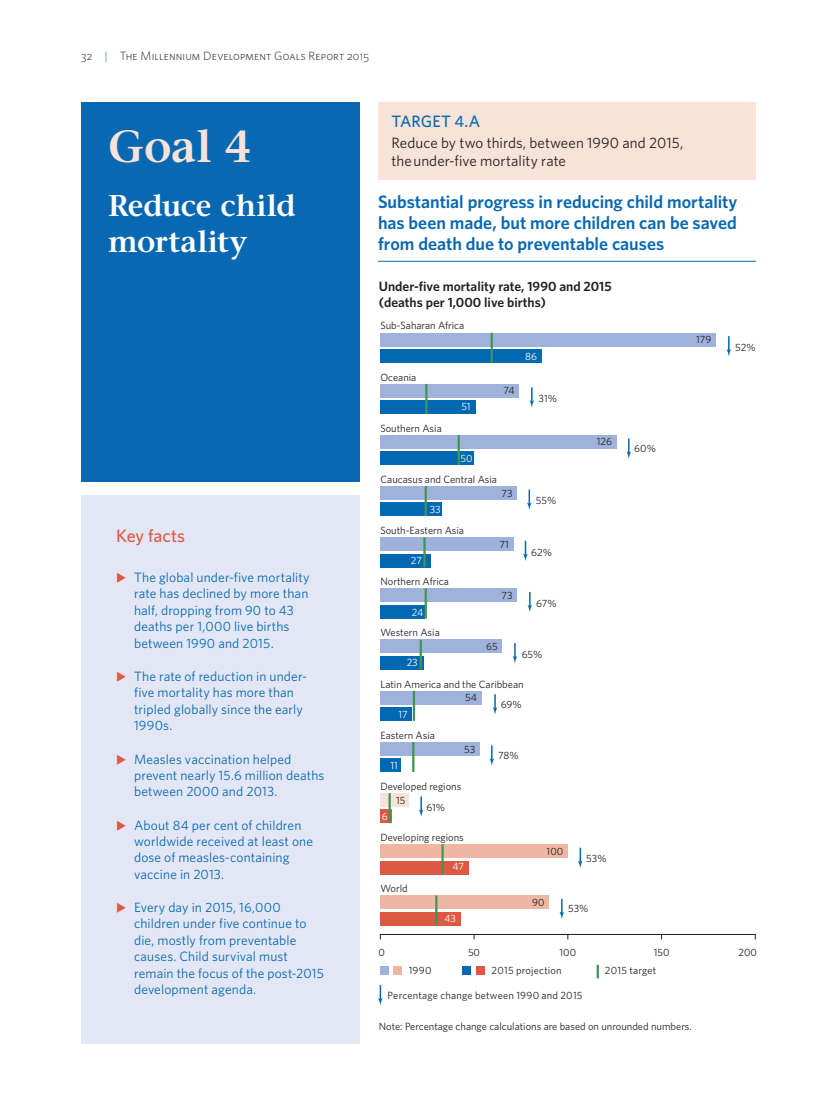
<style>
.page{position:relative;width:837px;height:1107px;background:#fff}
.page>*{position:absolute;margin:0;border:0;box-sizing:border-box;transform-origin:0 0}
.t1{font:600 45px "Stone Serif Std";color:#f9e2d7}
.t2{font:600 30px/36px "Stone Serif Std";letter-spacing:-.01em;color:#fff}
.t3{font:600 18px/21px "Whitney";color:#0868b1;text-align:justify}
.t4{font:500 18px "Whitney";letter-spacing:-.005em;color:#dd5b42}
.t5{font:500 16.5px "Whitney";letter-spacing:.005em;color:#0868b1}
.t6{font:15px/18px "Whitney";letter-spacing:.005em;color:#231f20}
.t7{font:13.5px/16.5px "Whitney";letter-spacing:.01em;color:#0868b1}
.t8{font:600 13.5px/16.2px "Whitney";color:#231f20}
.t9{font:12px "Whitney Light SC";letter-spacing:.015em;color:#231f20}
.t10{font:10.5px "Whitney";color:#231f20}
.t11{font:10.5px "Whitney";letter-spacing:.02em;color:#231f20}
.t12{font:10.5px "Whitney";color:#fff}
.s1{color:#0868b1}
</style>
<div class="page">
<div style="left:81px;top:495px;width:279px;height:549px;background:#e3e7f5"></div>
<div style="left:81px;top:102px;width:279px;height:380px;background:#0868b1"></div>
<hr style="left:378px;top:261px;width:378px;height:1px;background:#0868b1">
<div style="left:378px;top:102px;width:378px;height:78px;background:#f9e2d7"></div>
<div style="left:380px;top:966px;width:9px;height:9px;background:#9fb2db"></div>
<div style="left:393px;top:966px;width:9px;height:9px;background:#efb7a3"></div>
<div style="left:462px;top:966px;width:9px;height:9px;background:#0268b1"></div>
<div style="left:476px;top:966px;width:9px;height:9px;background:#dc5a41"></div>
<svg style="left:597px;top:965px;width:2px;height:13px"></svg>
<hr style="left:380px;top:934px;width:375px;height:1px;background:#231f20">
<div style="left:380px;top:912px;width:81px;height:13px;background:#dc5a41"></div>
<div style="left:380px;top:895px;width:169px;height:14px;background:#efb7a3"></div>
<div style="left:380px;top:861px;width:88px;height:13px;background:#dc5a41"></div>
<div style="left:380px;top:844px;width:188px;height:14px;background:#efb7a3"></div>
<div style="left:380px;top:810px;width:12px;height:13px;background:#dc5a41"></div>
<div style="left:380px;top:793px;width:28px;height:14px;background:#f9e2d7"></div>
<div style="left:380px;top:759px;width:21px;height:13px;background:#0268b1"></div>
<div style="left:380px;top:742px;width:100px;height:14px;background:#9fb2db"></div>
<div style="left:380px;top:707px;width:32px;height:14px;background:#0268b1"></div>
<div style="left:380px;top:691px;width:102px;height:13px;background:#9fb2db"></div>
<div style="left:380px;top:656px;width:43px;height:14px;background:#0268b1"></div>
<div style="left:380px;top:640px;width:122px;height:13px;background:#9fb2db"></div>
<div style="left:380px;top:605px;width:45px;height:14px;background:#0268b1"></div>
<div style="left:380px;top:589px;width:137px;height:13px;background:#9fb2db"></div>
<div style="left:380px;top:554px;width:51px;height:13px;background:#0268b1"></div>
<div style="left:380px;top:537px;width:133px;height:14px;background:#9fb2db"></div>
<div style="left:380px;top:503px;width:62px;height:13px;background:#0268b1"></div>
<div style="left:380px;top:486px;width:137px;height:14px;background:#9fb2db"></div>
<div style="left:380px;top:452px;width:94px;height:13px;background:#0268b1"></div>
<div style="left:380px;top:435px;width:237px;height:14px;background:#9fb2db"></div>
<div style="left:380px;top:400px;width:96px;height:14px;background:#0268b1"></div>
<div style="left:380px;top:384px;width:139px;height:13px;background:#9fb2db"></div>
<div style="left:380px;top:349px;width:162px;height:14px;background:#0268b1"></div>
<div style="left:380px;top:333px;width:336px;height:13px;background:#9fb2db"></div>
<hr style="left:491px;top:333px;width:2px;height:30px;background:#3f9654">
<hr style="left:425px;top:384px;width:3px;height:30px;background:#3f9654">
<hr style="left:458px;top:435px;width:2px;height:30px;background:#3f9654">
<hr style="left:425px;top:486px;width:2px;height:30px;background:#3f9654">
<hr style="left:423px;top:537px;width:3px;height:30px;background:#3f9654">
<hr style="left:425px;top:589px;width:2px;height:30px;background:#3f9654">
<hr style="left:420px;top:640px;width:2px;height:30px;background:#3f9654">
<hr style="left:413px;top:691px;width:2px;height:30px;background:#3f9654">
<hr style="left:412px;top:742px;width:2px;height:30px;background:#3f9654">
<hr style="left:389px;top:793px;width:2px;height:30px;background:#3f9654">
<hr style="left:441px;top:844px;width:3px;height:30px;background:#3f9654">
<hr style="left:435px;top:895px;width:2px;height:30px;background:#3f9654">
<svg style="left:378px;top:985px;width:5px;height:20px"></svg>
<svg style="left:727px;top:336px;width:4px;height:20px"></svg>
<svg style="left:530px;top:387px;width:4px;height:21px"></svg>
<svg style="left:627px;top:438px;width:4px;height:21px"></svg>
<svg style="left:527px;top:490px;width:5px;height:20px"></svg>
<svg style="left:523px;top:541px;width:5px;height:20px"></svg>
<svg style="left:528px;top:592px;width:4px;height:20px"></svg>
<svg style="left:513px;top:643px;width:4px;height:20px"></svg>
<svg style="left:493px;top:694px;width:4px;height:20px"></svg>
<svg style="left:490px;top:745px;width:4px;height:21px"></svg>
<svg style="left:419px;top:797px;width:4px;height:20px"></svg>
<svg style="left:578px;top:848px;width:5px;height:20px"></svg>
<svg style="left:560px;top:899px;width:4px;height:20px"></svg>
<p class="t9" style="left:81px;top:49px;width:290px">32 <span class="s1">|</span> The Millennium Development Goals Report 2015</p>
<h1 class="t1" style="left:108px;top:120px;width:145px">Goal 4</h1>
<h2 class="t2" style="left:108px;top:188px;width:189px">Reduce child mortality</h2>
<h3 class="t4" style="left:116px;top:525px;width:71px">Key facts</h3>
<p class="t7" style="left:134px;top:569px;width:177px">The global under-five mortality rate has declined by more than half, dropping from 90 to 43 deaths per 1,000 live births between 1990 and 2015.</p>
<p class="t7" style="left:134px;top:668px;width:174px">The rate of reduction in under&shy;five mortality has more than tripled globally since the early<br>1990s.</p>
<p class="t7" style="left:134px;top:750px;width:192px">Measles vaccination helped prevent nearly 15.6 million deaths between 2000 and 2013.</p>
<p class="t7" style="left:134px;top:816px;width:181px">About 84 per cent of children worldwide received at least one dose of measles-containing vaccine in 2013.</p>
<p class="t7" style="left:134px;top:899px;width:191px">Every day in 2015, 16,000 children under five continue to die, mostly from preventable causes. Child survival must remain the focus of the post-2015 development agenda.</p>
<p class="t5" style="left:392px;top:112px;width:89px">Target 4.A</p>
<p class="t6" style="left:392px;top:134px;width:293px">Reduce by two thirds, between 1990 and 2015, the under-five mortality rate</p>
<h3 class="t3" style="left:378px;top:191px;width:361px">Substantial progress in reducing child mortality has been made, but more children can be saved from death due to preventable causes</h3>
<p class="t8" style="left:379px;top:278px;width:234px">Under-five mortality rate, 1990 and 2015 (deaths per 1,000 live births)</p>
<p class="t10" style="left:380px;top:320px;width:85px">Sub-Saharan Africa</p>
<p class="t10" style="left:380px;top:371px;width:37px">Oceania</p>
<p class="t10" style="left:380px;top:422px;width:63px">Southern Asia</p>
<p class="t12" style="left:461px;top:400px;width:11px">51</p>
<p class="t10" style="left:504px;top:385px;width:12px">74</p>
<p class="t12" style="left:525px;top:350px;width:13px">86</p>
<p class="t10" style="left:539px;top:393px;width:20px">31%</p>
<p class="t12" style="left:461px;top:452px;width:14px">50</p>
<p class="t10" style="left:380px;top:473px;width:118px">Caucasus and Central Asia</p>
<p class="t12" style="left:430px;top:503px;width:12px">33</p>
<p class="t10" style="left:380px;top:524px;width:85px">South-Eastern Asia</p>
<p class="t12" style="left:411px;top:555px;width:13px">27</p>
<p class="t10" style="left:380px;top:575px;width:70px">Northern Africa</p>
<p class="t12" style="left:412px;top:606px;width:13px">24</p>
<p class="t10" style="left:380px;top:627px;width:61px">Western Asia</p>
<p class="t12" style="left:407px;top:656px;width:13px">23</p>
<p class="t10" style="left:502px;top:487px;width:13px">73</p>
<p class="t10" style="left:500px;top:538px;width:11px">71</p>
<p class="t10" style="left:502px;top:589px;width:13px">73</p>
<p class="t10" style="left:486px;top:640px;width:13px">65</p>
<p class="t10" style="left:536px;top:494px;width:22px">55%</p>
<p class="t10" style="left:531px;top:546px;width:22px">62%</p>
<p class="t10" style="left:536px;top:597px;width:22px">67%</p>
<p class="t10" style="left:522px;top:648px;width:22px">65%</p>
<p class="t10" style="left:380px;top:678px;width:145px">Latin America and the Caribbean</p>
<p class="t12" style="left:398px;top:708px;width:11px">17</p>
<p class="t10" style="left:380px;top:729px;width:56px">Eastern Asia</p>
<p class="t12" style="left:390px;top:759px;width:9px">11</p>
<p class="t10" style="left:465px;top:691px;width:13px">54</p>
<p class="t10" style="left:464px;top:743px;width:13px">53</p>
<p class="t10" style="left:380px;top:780px;width:82px">Developed regions</p>
<p class="t12" style="left:382px;top:810px;width:7px">6</p>
<p class="t10" style="left:396px;top:794px;width:11px">15</p>
<p class="t10" style="left:426px;top:801px;width:20px">61%</p>
<p class="t10" style="left:380px;top:831px;width:85px">Developing regions</p>
<p class="t10" style="left:380px;top:882px;width:29px">World</p>
<p class="t12" style="left:452px;top:861px;width:13px">47</p>
<p class="t10" style="left:501px;top:698px;width:23px">69%</p>
<p class="t10" style="left:498px;top:749px;width:22px">78%</p>
<p class="t10" style="left:547px;top:845px;width:18px">100</p>
<p class="t10" style="left:597px;top:435px;width:17px">126</p>
<p class="t10" style="left:586px;top:852px;width:22px">53%</p>
<p class="t12" style="left:444px;top:913px;width:13px">43</p>
<p class="t10" style="left:532px;top:896px;width:14px">90</p>
<p class="t10" style="left:568px;top:902px;width:22px">53%</p>
<p class="t10" style="left:634px;top:442px;width:23px">60%</p>
<p class="t10" style="left:696px;top:333px;width:17px">179</p>
<p class="t10" style="left:735px;top:341px;width:22px">52%</p>
<p class="t10" style="left:379px;top:946px;width:8px">0</p>
<p class="t10" style="left:468px;top:946px;width:14px">50</p>
<p class="t10" style="left:559px;top:946px;width:18px">100</p>
<p class="t10" style="left:654px;top:946px;width:17px">150</p>
<p class="t10" style="left:739px;top:946px;width:20px">200</p>
<p class="t10" style="left:409px;top:964px;width:24px">1990</p>
<p class="t10" style="left:492px;top:964px;width:72px">2015 projection</p>
<p class="t11" style="left:605px;top:964px;width:53px">2015 target</p>
<p class="t11" style="left:388px;top:989px;width:196px">Percentage change between 1990 and 2015</p>
<p class="t10" style="left:379px;top:1020px;width:314px">Note: Percentage change calculations are based on unrounded numbers.</p>
</div>
